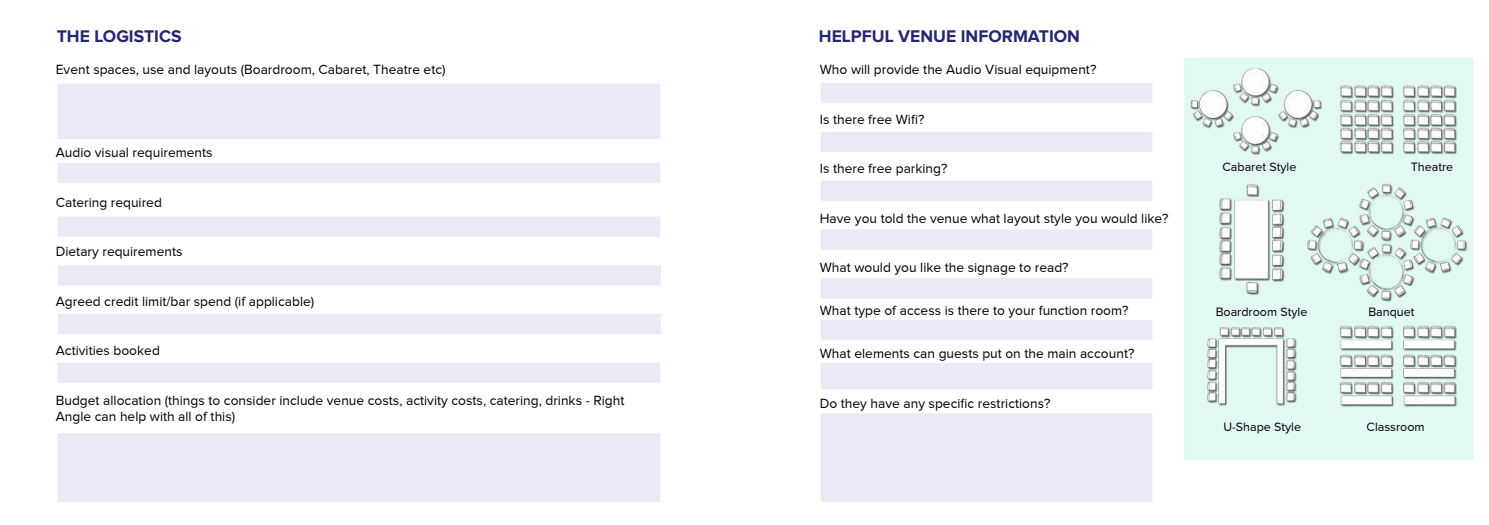
<style>
.page{position:relative;width:1489px;height:525px;background:#fff}
.page>*{position:absolute;margin:0;border:0;box-sizing:border-box;transform-origin:0 0}
.t1{font:700 17.5px "Proxima Nova";color:#242671}
.t2{font:13.75px/16.5px "Proxima Nova";color:#000}
.t3{font:12.5px "Proxima Nova";color:#000}
</style>
<div class="page">
<div style="left:56px;top:82px;width:605px;height:58px;background:#ece8f5;border:1px solid #fff"></div>
<div style="left:56px;top:162px;width:605px;height:22px;background:#ece8f5;border:1px solid #fff"></div>
<div style="left:56px;top:215px;width:605px;height:23px;background:#ece8f5;border:1px solid #fff"></div>
<div style="left:57px;top:264px;width:605px;height:22px;background:#ece8f5;border:1px solid #fff"></div>
<div style="left:57px;top:313px;width:605px;height:22px;background:#ece8f5;border:1px solid #fff"></div>
<div style="left:56px;top:361px;width:605px;height:23px;background:#ece8f5;border:1px solid #fff"></div>
<div style="left:56px;top:431px;width:605px;height:72px;background:#ece8f5;border:1px solid #fff"></div>
<div style="left:1182px;top:57px;width:292px;height:404px;background:#e2f8f3;border:1px solid #fff"></div>
<img style="left:1190px;top:64px;width:284px;height:356px">
<div style="left:819px;top:82px;width:334px;height:22px;background:#ece8f5;border:1px solid #fff"></div>
<div style="left:819px;top:130px;width:334px;height:23px;background:#ece8f5;border:1px solid #fff"></div>
<div style="left:819px;top:179px;width:334px;height:23px;background:#ece8f5;border:1px solid #fff"></div>
<div style="left:819px;top:228px;width:334px;height:23px;background:#ece8f5;border:1px solid #fff"></div>
<div style="left:819px;top:277px;width:334px;height:22px;background:#ece8f5;border:1px solid #fff"></div>
<div style="left:819px;top:319px;width:334px;height:22px;background:#ece8f5;border:1px solid #fff"></div>
<div style="left:819px;top:361px;width:334px;height:29px;background:#ece8f5;border:1px solid #fff"></div>
<div style="left:819px;top:412px;width:334px;height:91px;background:#ece8f5;border:1px solid #fff"></div>
<p class="t1" style="left:57px;top:28px;width:125px">THE LOGISTICS</p>
<p class="t1" style="left:819px;top:28px;width:260px">HELPFUL VENUE INFORMATION</p>
<p class="t2" style="left:56px;top:61px;width:391px">Event spaces, use and layouts (Boardroom, Cabaret, Theatre etc)</p>
<p class="t2" style="left:56px;top:144px;width:158px">Audio visual requirements</p>
<p class="t2" style="left:56px;top:193px;width:108px">Catering required</p>
<p class="t2" style="left:56px;top:243px;width:128px">Dietary requirements</p>
<p class="t2" style="left:56px;top:292px;width:260px">Agreed credit limit/bar spend (if applicable)</p>
<p class="t2" style="left:56px;top:342px;width:106px">Activities booked</p>
<p class="t2" style="left:56px;top:391px;width:570px">Budget allocation (things to consider include venue costs, activity costs, catering, drinks - Right<br>Angle can help with all of this)</p>
<p class="t2" style="left:819px;top:61px;width:278px">Who will provide the Audio Visual equipment?</p>
<p class="t2" style="left:819px;top:111px;width:106px">Is there free Wifi?</p>
<p class="t2" style="left:819px;top:160px;width:129px">Is there free parking?</p>
<p class="t2" style="left:819px;top:210px;width:350px">Have you told the venue what layout style you would like?</p>
<p class="t2" style="left:819px;top:259px;width:250px">What would you like the signage to read?</p>
<p class="t2" style="left:819px;top:302px;width:310px">What type of access is there to your function room?</p>
<p class="t2" style="left:819px;top:345px;width:316px">What elements can guests put on the main account?</p>
<p class="t2" style="left:819px;top:394px;width:232px">Do they have any specific restrictions?</p>
<p class="t3" style="left:1222px;top:160px;width:75px">Cabaret Style</p>
<p class="t3" style="left:1410px;top:160px;width:44px">Theatre</p>
<p class="t3" style="left:1215px;top:304px;width:93px">Boardroom Style</p>
<p class="t3" style="left:1368px;top:304px;width:48px">Banquet</p>
<p class="t3" style="left:1223px;top:419px;width:79px">U-Shape Style</p>
<p class="t3" style="left:1366px;top:419px;width:60px">Classroom</p>
</div>
